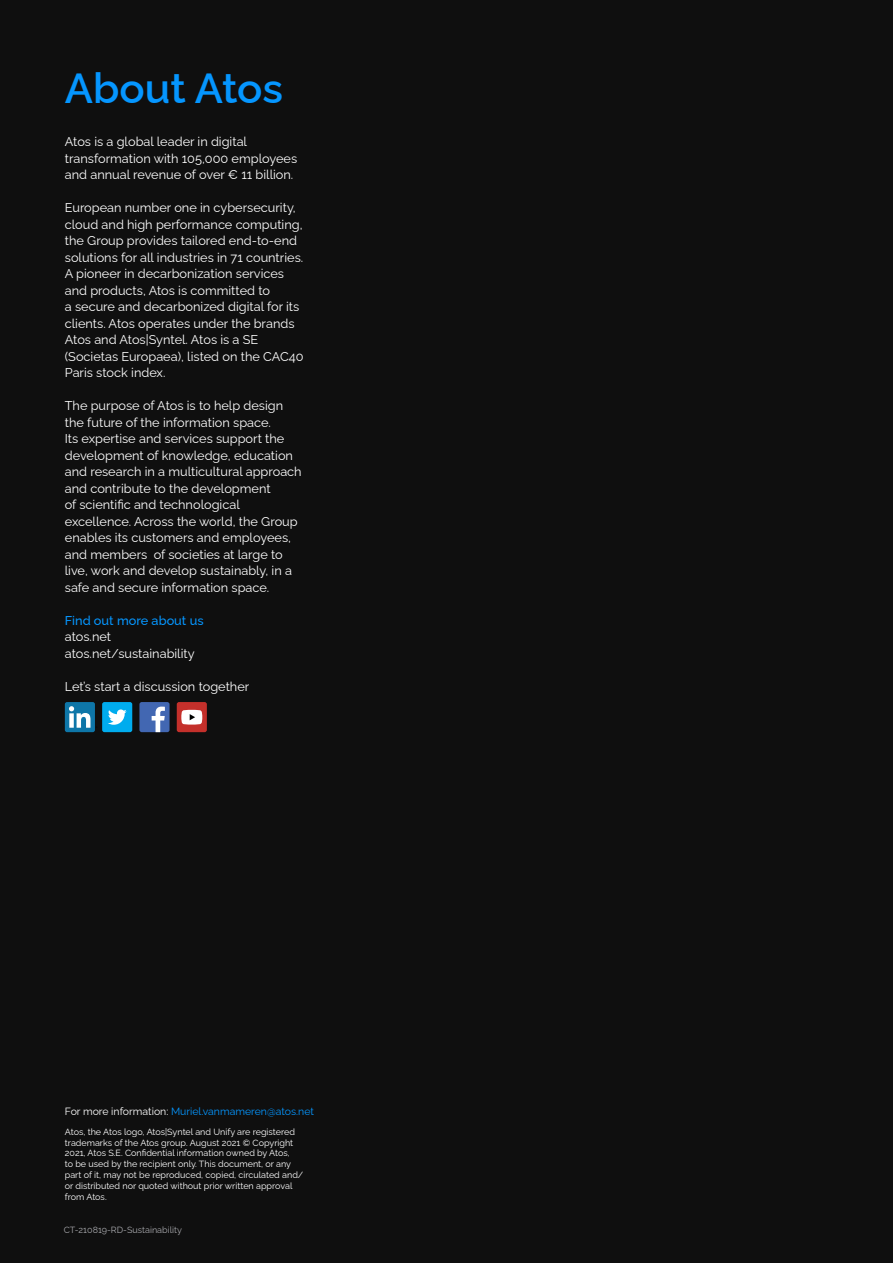
<style>
.page{position:relative;width:893px;height:1263px;background:#0f0f0f}
.page>*{position:absolute;margin:0;border:0;box-sizing:border-box;transform-origin:0 0}
.About_Atos{font:600 42px "Raleway";color:#0596ff}
.Body_copy{font:12.75px/16.5px "Raleway";color:#fff}
.Body_copy-2{font:500 12.75px "Raleway";color:#0596ff}
.For_more_information{font:10.5px "Raleway";color:#0596ff}
.Legals{font:9px/10.8px "Raleway";color:#fff}
.ID_Document{font:9px "Raleway";color:#a8a9ad}
.s1{color:#fff}
</style>
<div class="page">
<div style="left:102px;top:702px;width:30px;height:30px;background:#00acee;border-radius:2px"></div>
<svg style="left:108px;top:709px;width:19px;height:16px"></svg>
<div style="left:139px;top:702px;width:31px;height:30px;background:#4267b2;border-radius:2px"></div>
<svg style="left:152px;top:707px;width:13px;height:25px"></svg>
<div style="left:65px;top:702px;width:30px;height:30px;background:#0e76a8;border-radius:2px"></div>
<svg style="left:69px;top:706px;width:21px;height:22px"></svg>
<div style="left:177px;top:702px;width:30px;height:30px;background:#c4302b;border-radius:2px"></div>
<svg style="left:181px;top:710px;width:21px;height:14px"></svg>
<p class="About_Atos" style="left:65px;top:55px;width:220px">About Atos</p>
<p class="Body_copy" style="left:65px;top:132px;width:234px">Atos is a global leader in digital transformation with 105,000 employees and annual revenue of over € 11 billion.</p>
<p class="Body_copy" style="left:65px;top:198px;width:240px">European number one in cybersecurity, cloud and high performance computing, the Group provides tailored end-to-end solutions for all industries in 71 countries.<br>A pioneer in decarbonization services and products, Atos is committed to</p>
<p class="Body_copy" style="left:65px;top:297px;width:236px">a secure and decarbonized digital for its clients. Atos operates under the brands<br>Atos and Atos|Syntel. Atos is a SE</p>
<p class="Body_copy" style="left:65px;top:347px;width:240px">(Societas Europaea), listed on the CAC40<br>Paris stock index.</p>
<p class="Body_copy" style="left:65px;top:396px;width:220px">The purpose of Atos is to help design</p>
<p class="Body_copy" style="left:65px;top:413px;width:238px">the future of the information space.<br>Its expertise and services support the development of knowledge, education and research in a multicultural approach and contribute to the development<br>of scientific and technological excellence. Across the world, the Group enables its customers and employees, and members of societies at large to live, work and develop sustainably, in a safe and secure information space.</p>
<p class="Body_copy-2" style="left:65px;top:610px;width:140px">Find out more about us</p>
<p class="Body_copy" style="left:65px;top:627px;width:48px">atos.net</p>
<p class="Body_copy" style="left:65px;top:644px;width:131px">atos.net/sustainability</p>
<p class="Body_copy" style="left:65px;top:677px;width:186px">Let’s start a discussion together</p>
<p class="For_more_information" style="left:65px;top:1102px;width:251px"><span class="s1">For more information:</span> Muriel.vanmameren@atos.net</p>
<p class="Legals" style="left:65px;top:1125px;width:240px">Atos, the Atos logo, Atos|Syntel and Unify are registered trademarks of the Atos group. August 2021 © Copyright 2021, Atos S.E. Confidential information owned by Atos,<br>to be used by the recipient only. This document, or any part of it, may not be reproduced, copied, circulated and/ or distributed nor quoted without prior written approval from Atos.</p>
<p class="ID_Document" style="left:64px;top:1222px;width:120px">CT-210819-RD-Sustainability</p>
</div>
